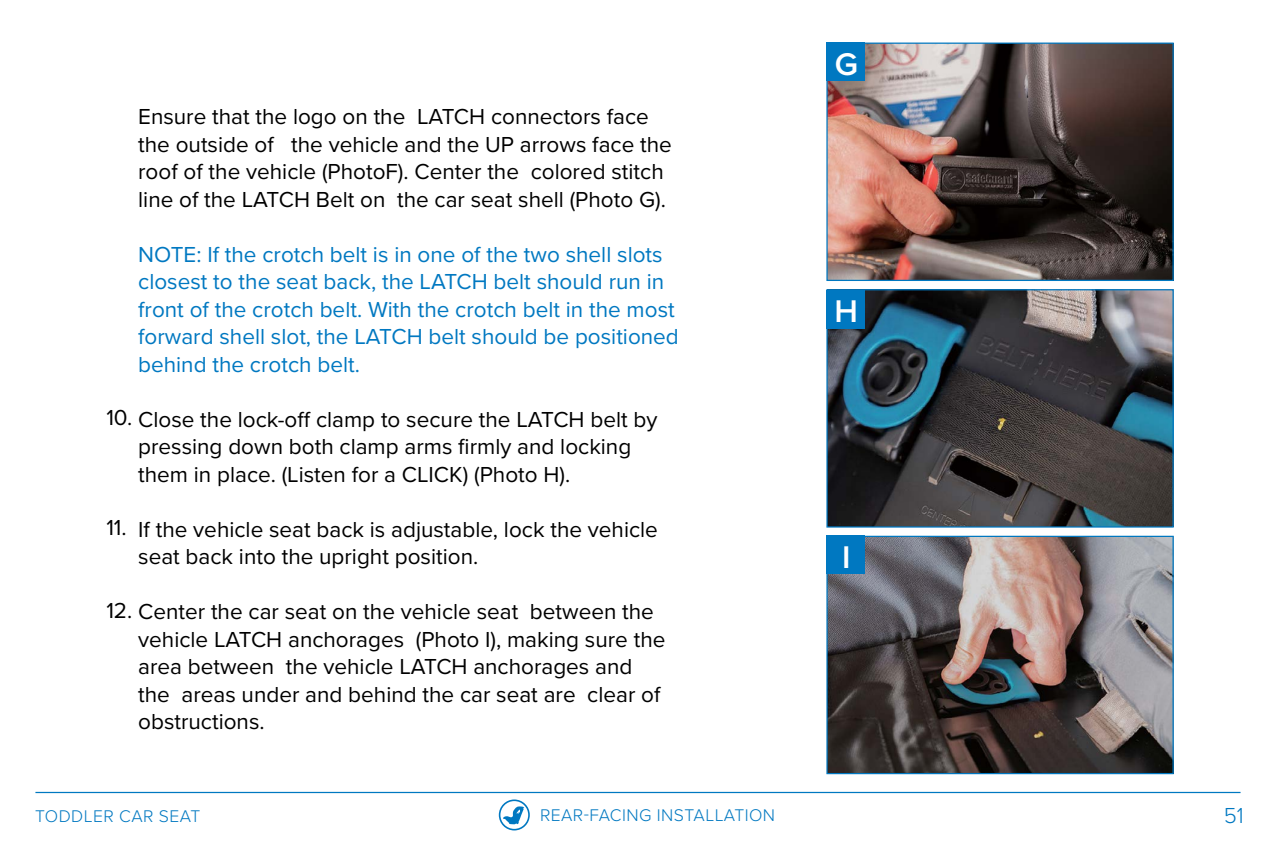
<style>
.page{position:relative;width:1276px;height:851px;background:#fff}
.page>*{position:absolute;margin:0;border:0;box-sizing:border-box;transform-origin:0 0}
.t1{font:600 32.5px "Proxima Nova";color:#fff}
.t2{font:22.5px/27.5px "Proxima Nova";color:#000}
.t3{font:22.5px/27.5px "Proxima Nova";color:#0078c1}
.t4{font:300 22.5px "Proxima Nova";color:#0078c1}
.t5{font:300 17.5px "Proxima Nova";letter-spacing:.025em;color:#0078c1}
</style>
<div class="page">
<hr style="left:35px;top:791px;width:1205px;height:2px;background:#0078c1">
<svg style="left:499px;top:799px;width:31px;height:31px"></svg>
<img style="left:828px;top:537px;width:343px;height:235px">
<div style="left:826px;top:535px;width:347px;height:239px;border:1px solid #0078c1"></div>
<img style="left:828px;top:291px;width:343px;height:234px">
<div style="left:826px;top:289px;width:347px;height:238px;border:1px solid #0078c1"></div>
<img style="left:828px;top:45px;width:343px;height:234px">
<div style="left:826px;top:43px;width:347px;height:238px;border:1px solid #0078c1"></div>
<div style="left:826px;top:43px;width:39px;height:38px;background:#0078c1"></div>
<div style="left:826px;top:290px;width:39px;height:38px;background:#0078c1"></div>
<div style="left:826px;top:535px;width:39px;height:38px;background:#0078c1"></div>
<p class="t2" style="left:138px;top:102px;width:535px">Ensure that the logo on the LATCH connectors face the outside of the vehicle and the UP arrows face the roof of the vehicle (PhotoF). Center the colored stitch line of the LATCH Belt on the car seat shell (Photo G).</p>
<p class="t3" style="left:138px;top:239px;width:542px">NOTE: If the crotch belt is in one of the two shell slots closest to the seat back, the LATCH belt should run in front of the crotch belt. With the crotch belt in the most forward shell slot, the LATCH belt should be positioned behind the crotch belt.</p>
<p class="t2" style="left:106px;top:404px;width:553px">10. Close the lock-off clamp to secure the LATCH belt by</p>
<p class="t2" style="left:106px;top:513px;width:22px">11.</p>
<p class="t2" style="left:138px;top:432px;width:494px">pressing down both clamp arms firmly and locking them in place. (Listen for a CLICK) (Photo H).</p>
<p class="t2" style="left:138px;top:514px;width:521px">If the vehicle seat back is adjustable, lock the vehicle seat back into the upright position.</p>
<p class="t2" style="left:106px;top:597px;width:549px">12. Center the car seat on the vehicle seat between the</p>
<p class="t2" style="left:138px;top:624px;width:529px">vehicle LATCH anchorages (Photo I), making sure the area between the vehicle LATCH anchorages and the areas under and behind the car seat are clear of obstructions.</p>
<h1 class="t1" style="left:834px;top:40px;width:25px">G</h1>
<h1 class="t1" style="left:834px;top:287px;width:25px">H</h1>
<h1 class="t1" style="left:842px;top:532px;width:10px">I</h1>
<p class="t5" style="left:35px;top:803px;width:167px">TODDLER CAR SEAT</p>
<p class="t5" style="left:540px;top:802px;width:237px">REAR-FACING INSTALLATION</p>
<p class="t4" style="left:1223px;top:798px;width:22px">51</p>
</div>
